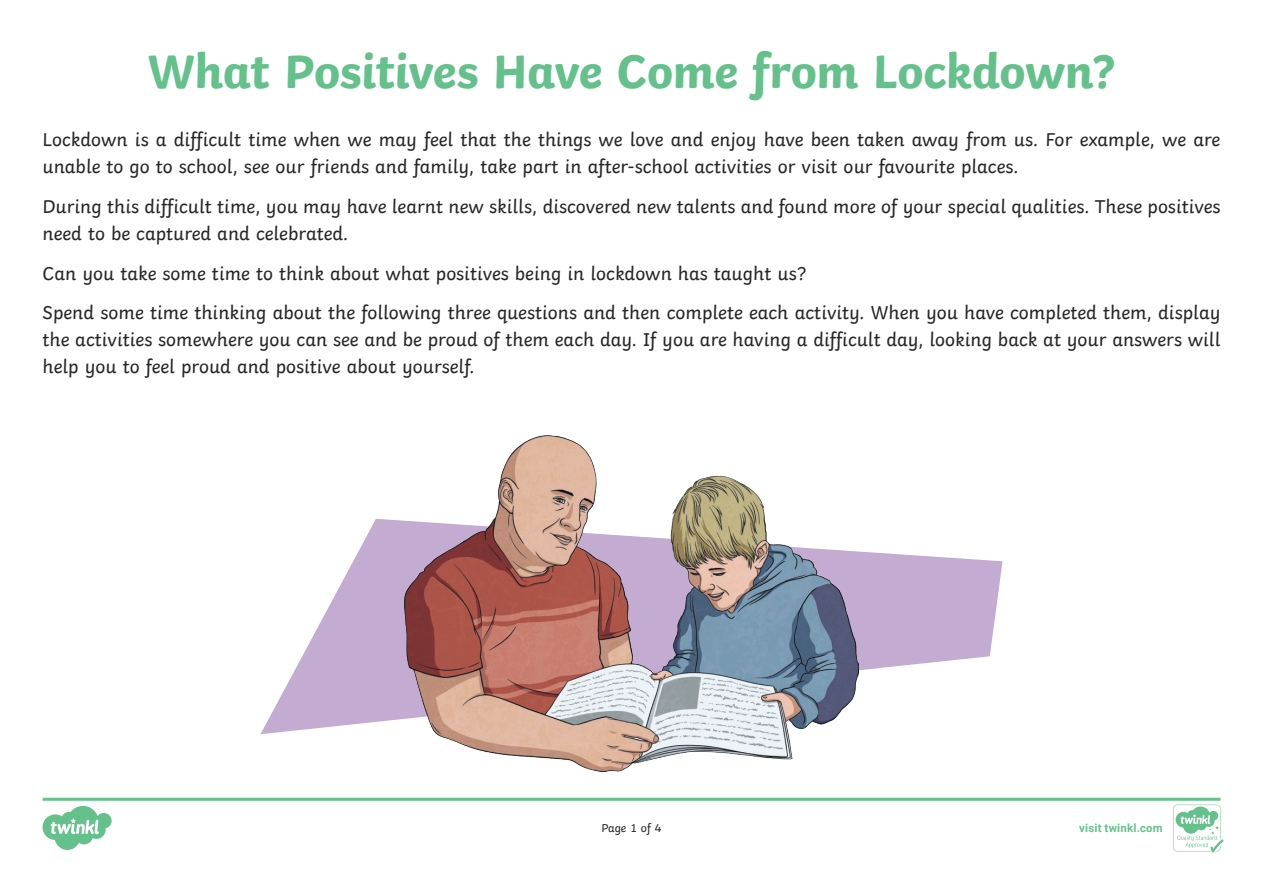
<style>
.page{position:relative;width:1263px;height:893px;background:#fff}
.page>*{position:absolute;margin:0;border:0;box-sizing:border-box;transform-origin:0 0}
.Heading_1{font:700 49.5px "Twinkl";letter-spacing:-.01em;color:#65c18b}
.KS2_Body_Copy{font:19.5px/27px "Twinkl";color:#282526}
.t1{font:12px "Twinkl";letter-spacing:-.005em;color:#282526}
.t2{font:700 11.4px "Roboto";letter-spacing:.02em;color:#65c18b}
</style>
<div class="page">
<svg style="left:43px;top:798px;width:1180px;height:54px"></svg>
<svg style="left:260px;top:519px;width:742px;height:215px;fill:#c4abd1"></svg>
<img style="left:405px;top:435px;width:453px;height:337px">
<p class="Heading_1" style="left:148px;top:31px;width:968px">What Positives Have Come from Lockdown?</p>
<p class="KS2_Body_Copy" style="left:43px;top:124px;width:1179px">Lockdown is a difficult time when we may feel that the things we love and enjoy have been taken away from us. For example, we are unable to go to school, see our friends and family, take part in after-school activities or visit our favourite places.</p>
<p class="KS2_Body_Copy" style="left:43px;top:191px;width:1179px">During this difficult time, you may have learnt new skills, discovered new talents and found more of your special qualities. These positives need to be captured and celebrated.</p>
<p class="KS2_Body_Copy" style="left:43px;top:258px;width:765px">Can you take some time to think about what positives being in lockdown has taught us?</p>
<p class="KS2_Body_Copy" style="left:43px;top:298px;width:1179px;text-align:justify">Spend some time thinking about the following three questions and then complete each activity. When you have completed them, display the activities somewhere you can see and be proud of them each day. If you are having a difficult day, looking back at your answers will help you to feel proud and positive about yourself.</p>
<p class="t1" style="left:601px;top:819px;width:62px">Page 1 of 4</p>
<p class="t2" style="left:1079px;top:820px;width:85px">visit twinkl.com</p>
</div>
